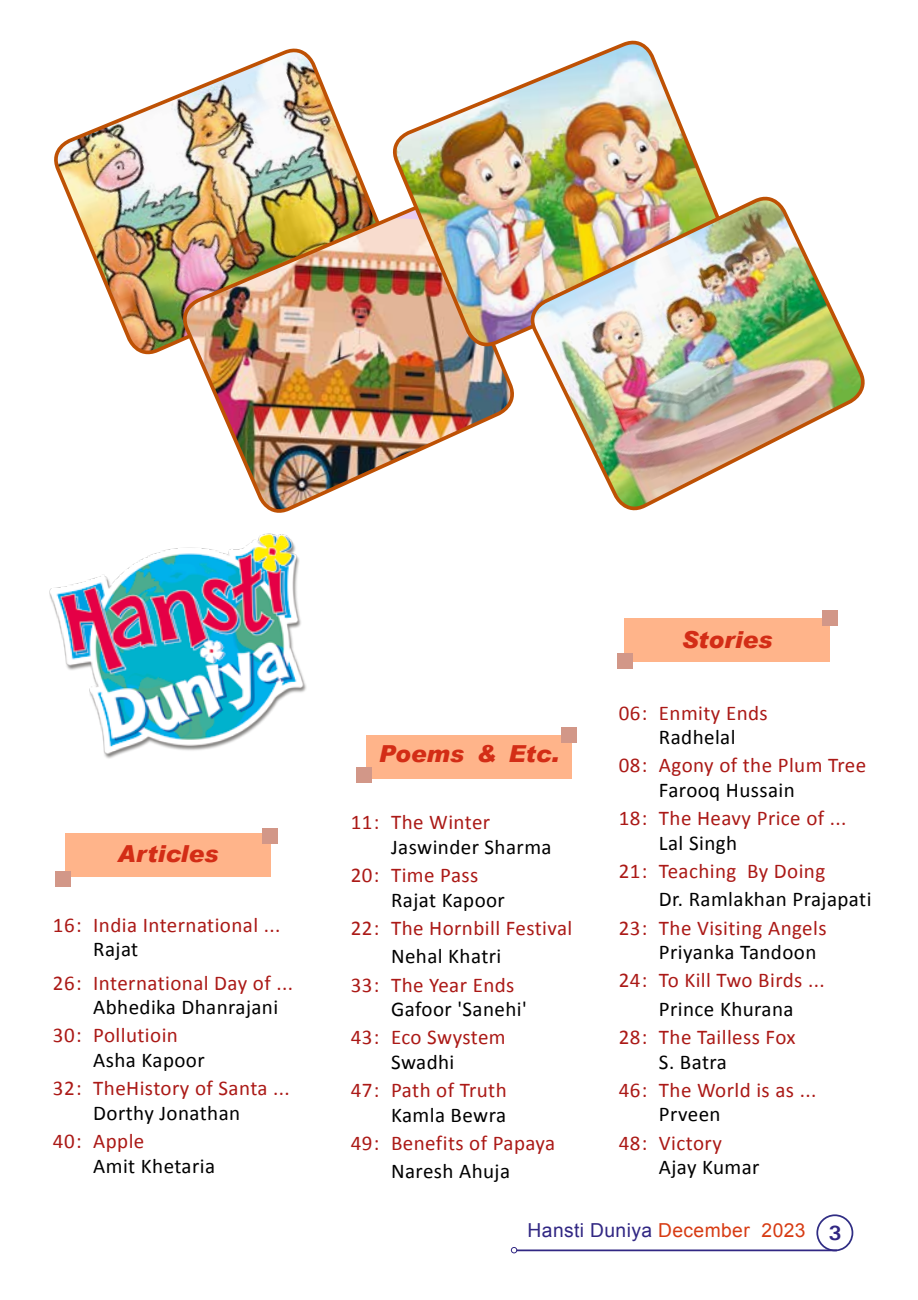
<style>
.page{position:relative;width:918px;height:1300px;background:#fff}
.page>*{position:absolute;margin:0;border:0;box-sizing:border-box;transform-origin:0 0}
.t1{font:italic 900 23.45px "Arial";color:#d32d16}
.t2{font:21px "Calibri";letter-spacing:.02em;color:#ab1916}
.t3{font:21px "Calibri";letter-spacing:.02em;color:#000}
.t4{font:19.25px "Arial";letter-spacing:.02em;color:#312783}
.s1{color:#d73b13}
.s2{font-family:"Univers";font-weight:700;font-size:20.65px}
</style>
<div class="page">
<img style="left:49px;top:533px;width:258px;height:226px">
<div style="left:65px;top:833px;width:206px;height:44px;background:#ffb48a"></div>
<div style="left:56px;top:871px;width:15px;height:15px;background:#d29788"></div>
<div style="left:263px;top:828px;width:15px;height:15px;background:#d29788"></div>
<div style="left:624px;top:618px;width:206px;height:44px;background:#ffb48a"></div>
<div style="left:366px;top:735px;width:206px;height:43px;background:#ffb48a"></div>
<img style="left:54px;top:48px;width:317px;height:307px">
<img style="left:178px;top:201px;width:336px;height:312px">
<img style="left:388px;top:40px;width:322px;height:311px">
<img style="left:525px;top:192px;width:340px;height:319px">
<div style="left:617px;top:654px;width:15px;height:15px;background:#d29788"></div>
<div style="left:822px;top:610px;width:15px;height:16px;background:#d29788"></div>
<div style="left:357px;top:768px;width:15px;height:15px;background:#d29788"></div>
<div style="left:561px;top:727px;width:15px;height:15px;background:#d29788"></div>
<svg style="left:815px;top:1214px;width:39px;height:38px"></svg>
<hr style="left:516px;top:1249px;width:321px;height:2px;background:#312783">
<svg style="left:511px;top:1247px;width:6px;height:6px"></svg>
<p class="t1" style="left:118px;top:839px;width:102px">Articles</p>
<p class="t2" style="left:53px;top:911px;width:229px">16: India International ...</p>
<p class="t3" style="left:93px;top:936px;width:47px">Rajat</p>
<p class="t2" style="left:53px;top:969px;width:242px">26: International Day of ...</p>
<p class="t3" style="left:93px;top:994px;width:186px">Abhedika Dhanrajani</p>
<p class="t2" style="left:53px;top:1022px;width:126px">30: Pollutioin</p>
<p class="t3" style="left:93px;top:1046px;width:113px">Asha Kapoor</p>
<p class="t2" style="left:53px;top:1075px;width:238px">32: TheHistory of Santa ...</p>
<p class="t3" style="left:93px;top:1099px;width:148px">Dorthy Jonathan</p>
<p class="t2" style="left:53px;top:1128px;width:93px">40: Apple</p>
<p class="t3" style="left:93px;top:1152px;width:123px">Amit Khetaria</p>
<p class="t1" style="left:379px;top:739px;width:182px">Poems &amp; Etc.</p>
<p class="t2" style="left:351px;top:809px;width:141px">11: The Winter</p>
<p class="t3" style="left:391px;top:833px;width:162px">Jaswinder Sharma</p>
<p class="t2" style="left:351px;top:862px;width:129px">20: Time Pass</p>
<p class="t3" style="left:391px;top:886px;width:115px">Rajat Kapoor</p>
<p class="t2" style="left:351px;top:915px;width:223px">22: The Hornbill Festival</p>
<p class="t3" style="left:391px;top:943px;width:112px">Nehal Khatri</p>
<p class="t2" style="left:351px;top:971px;width:165px">33: The Year Ends</p>
<p class="t3" style="left:391px;top:996px;width:137px">Gafoor 'Sanehi'</p>
<p class="t2" style="left:351px;top:1024px;width:156px">43: Eco Swystem</p>
<p class="t3" style="left:391px;top:1048px;width:65px">Swadhi</p>
<p class="t2" style="left:351px;top:1077px;width:157px">47: Path of Truth</p>
<p class="t3" style="left:391px;top:1101px;width:116px">Kamla Bewra</p>
<p class="t2" style="left:351px;top:1129px;width:206px">49: Benefits of Papaya</p>
<p class="t3" style="left:391px;top:1158px;width:120px">Naresh Ahuja</p>
<p class="t1" style="left:681px;top:625px;width:93px">Stories</p>
<p class="t2" style="left:618px;top:699px;width:151px">06: Enmity Ends</p>
<p class="t3" style="left:659px;top:724px;width:78px">Radhelal</p>
<p class="t2" style="left:618px;top:752px;width:249px">08: Agony of the Plum Tree</p>
<p class="t3" style="left:659px;top:776px;width:137px">Farooq Hussain</p>
<p class="t2" style="left:618px;top:805px;width:229px">18: The Heavy Price of ...</p>
<p class="t3" style="left:659px;top:829px;width:80px">Lal Singh</p>
<p class="t2" style="left:618px;top:858px;width:208px">21: Teaching By Doing</p>
<p class="t3" style="left:659px;top:886px;width:214px">Dr. Ramlakhan Prajapati</p>
<p class="t2" style="left:618px;top:914px;width:209px">23: The Visiting Angels</p>
<p class="t3" style="left:659px;top:939px;width:159px">Priyanka Tandoon</p>
<p class="t2" style="left:618px;top:967px;width:208px">24: To Kill Two Birds ...</p>
<p class="t3" style="left:659px;top:995px;width:136px">Prince Khurana</p>
<p class="t2" style="left:618px;top:1024px;width:178px">28: The Tailless Fox</p>
<p class="t3" style="left:659px;top:1048px;width:69px">S. Batra</p>
<p class="t2" style="left:618px;top:1076px;width:199px">46: The World is as ...</p>
<p class="t3" style="left:659px;top:1101px;width:63px">Prveen</p>
<p class="t2" style="left:618px;top:1129px;width:105px">48: Victory</p>
<p class="t3" style="left:659px;top:1154px;width:102px">Ajay Kumar</p>
<p class="t4" style="left:528px;top:1217px;width:315px">Hansti Duniya <span class="s1">December 2023</span> <span class="s2">3</span></p>
</div>
